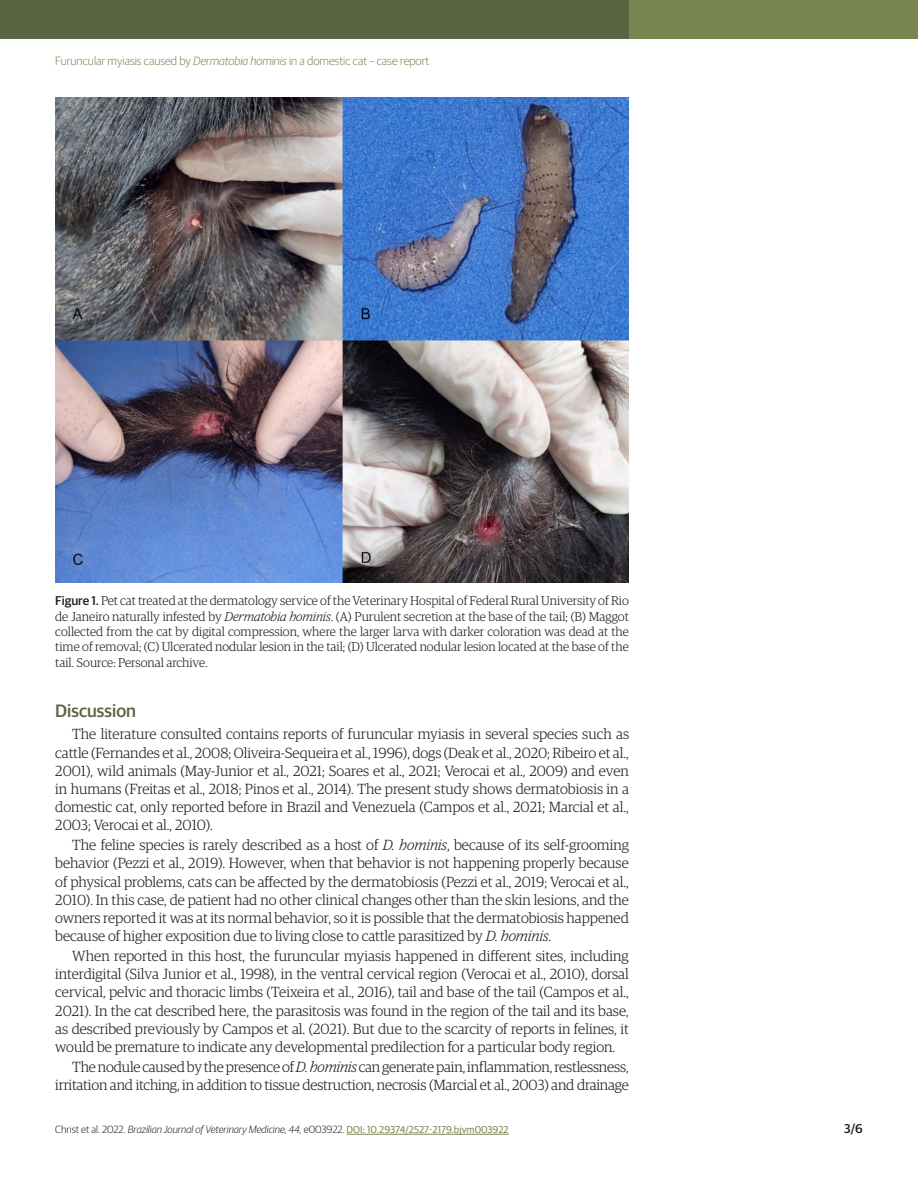
<style>
.page{position:relative;width:918px;height:1188px;background:#fff}
.page>*{position:absolute;margin:0;border:0;box-sizing:border-box;transform-origin:0 0}
.Heading1{font:500 18px "Guardian Sans";color:#596443}
.Paragraph{font:300 14.7px/18.1px "Guardian Egyptian";letter-spacing:-.01em;color:#231f20;text-align:justify}
.FigureCaption{font:300 12.75px/15.3px "Guardian Egyptian";color:#231f20;text-align:justify}
.t1{font:500 12.75px "Guardian Sans";color:#231f20}
.t2{font:300 12px "Guardian Sans";color:#788751}
.t3{font:italic 300 10.5px "Guardian Sans";color:#231f20}
.s1{font-style:italic}
.s2{font-family:"Guardian Sans";font-weight:500}
.s3{font-style:normal}
.s4{font-weight:400;font-style:normal;font-size:10.05px;color:#788751}
</style>
<div class="page">
<hr style="left:347px;top:1134px;width:162px;height:1px;background:#788751">
<div style="left:623px;top:0;width:295px;height:38px;background:#788751"></div>
<div style="left:0;top:0;width:629px;height:38px;background:#596443"></div>
<img style="left:55px;top:98px;width:574px;height:485px">
<p class="t2" style="left:55px;top:52px;width:376px">Furuncular myiasis caused by <span class="s1">Dermatobia hominis</span> in a domestic cat – case report</p>
<p class="FigureCaption" style="left:55px;top:593px;width:575px"><span class="s2">Figure 1.</span> Pet cat treated at the dermatology service of the Veterinary Hospital of Federal Rural University of Rio de Janeiro naturally infested by <span class="s1">Dermatobia hominis</span>. (A) Purulent secretion at the base of the tail; (B) Maggot collected from the cat by digital compression, where the larger larva with darker coloration was dead at the time of removal; (C) Ulcerated nodular lesion in the tail; (D) Ulcerated nodular lesion located at the base of the tail. Source: Personal archive.</p>
<p class="Heading1" style="left:55px;top:698px;width:82px">Discussion</p>
<p class="Paragraph" style="left:55px;top:724px;width:575px;text-indent:17px">The literature consulted contains reports of furuncular myiasis in several species such as cattle (Fernandes et al., 2008; Oliveira-Sequeira et al., 1996), dogs (Deak et al., 2020; Ribeiro et al., 2001), wild animals (May-Junior et al., 2021; Soares et al., 2021; Verocai et al., 2009) and even in humans (Freitas et al., 2018; Pinos et al., 2014). The present study shows dermatobiosis in a domestic cat, only reported before in Brazil and Venezuela (Campos et al., 2021; Marcial et al., 2003; Verocai et al., 2010).</p>
<p class="Paragraph" style="left:55px;top:835px;width:575px;text-indent:17px">The feline species is rarely described as a host of <span class="s1">D. hominis</span>, because of its self-grooming behavior (Pezzi et al., 2019). However, when that behavior is not happening properly because of physical problems, cats can be affected by the dermatobiosis (Pezzi et al., 2019; Verocai et al., 2010). In this case, de patient had no other clinical changes other than the skin lesions, and the owners reported it was at its normal behavior, so it is possible that the dermatobiosis happened because of higher exposition due to living close to cattle parasitized by <span class="s1">D. hominis</span>.</p>
<p class="Paragraph" style="left:55px;top:946px;width:575px;text-indent:17px">When reported in this host, the furuncular myiasis happened in different sites, including interdigital (Silva Junior et al., 1998), in the ventral cervical region (Verocai et al., 2010), dorsal cervical, pelvic and thoracic limbs (Teixeira et al., 2016), tail and base of the tail (Campos et al., 2021). In the cat described here, the parasitosis was found in the region of the tail and its base, as described previously by Campos et al. (2021). But due to the scarcity of reports in felines, it would be premature to indicate any developmental predilection for a particular body region.</p>
<p class="Paragraph" style="left:55px;top:1057px;width:575px;text-align:right">The nodule caused by the presence of <span class="s1">D. hominis</span> can generate pain, inflammation, restlessness, irritation and itching, in addition to tissue destruction, necrosis (Marcial et al., 2003) and drainage</p>
<p class="t3" style="left:55px;top:1122px;width:455px"><span class="s3">Christ et al. 2022.</span> Brazilian Journal of Veterinary Medicine, 44, <span class="s3">e003922.</span> <span class="s4">DOI: 10.29374/2527-2179.bjvm003922</span></p>
<p class="t1" style="left:844px;top:1119px;width:20px">3/6</p>
</div>
